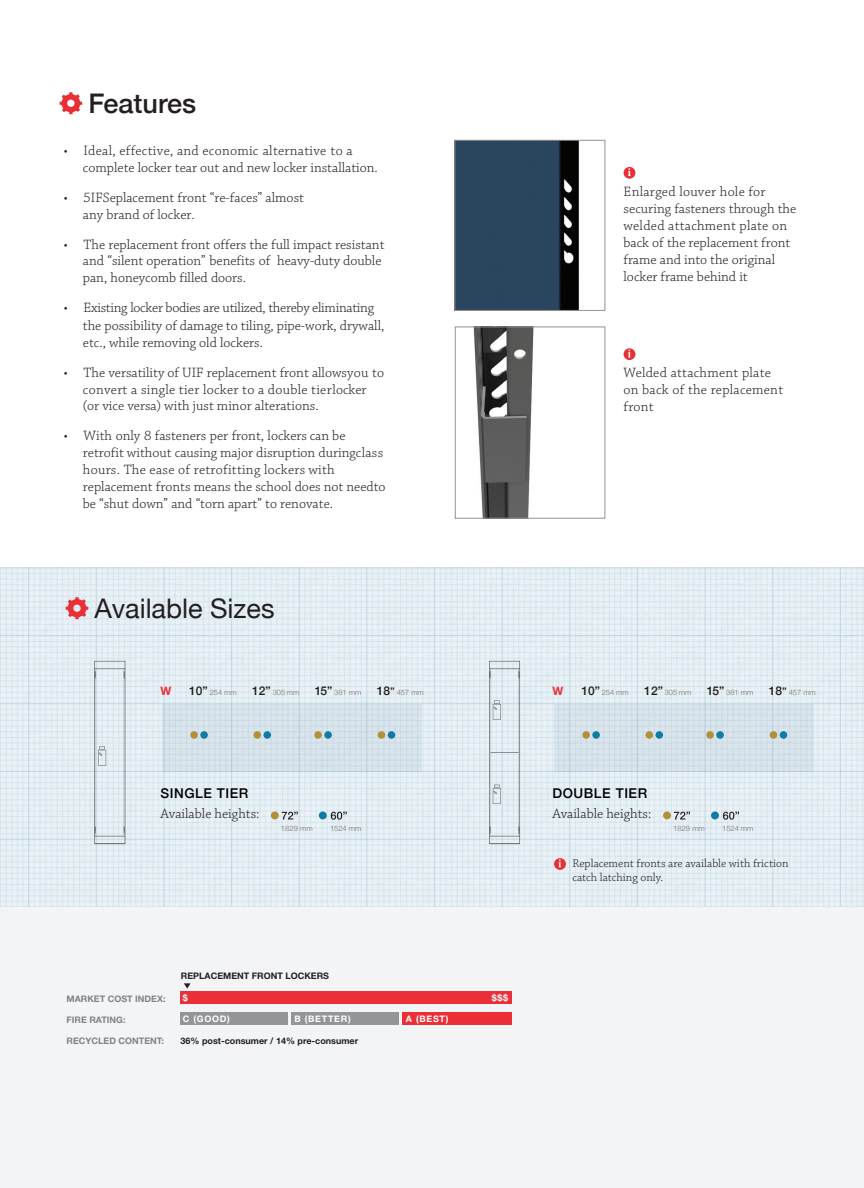
<style>
.page{position:relative;width:864px;height:1188px;background:#fff}
.page>*{position:absolute;margin:0;border:0;box-sizing:border-box;transform-origin:0 0}
.t1{font:27px "Helvetica Neue";color:#231f20}
.t2{font:500 27px "Helvetica Neue";color:#231f20}
.t3{font:300 14.25px/17.1px "Chaparral Pro";color:#231f20}
.t4{font:300 14.25px/17.1px "Chaparral Pro";letter-spacing:.02em;color:#231f20}
.t5{font:500 13.5px "Helvetica Neue";letter-spacing:.04em;color:#000}
.t6{font:300 12px/14.4px "Chaparral Pro";color:#231f20}
.t7{font:700 11.55px "Helvetica Neue LT Std";color:#eb2f37}
.t8{font:700 9px "Helvetica Neue LT Std";color:#231f20}
.t9{font:700 9px "Helvetica Neue LT Std";color:#808285}
.t10{font:700 9px "Helvetica Neue LT Std";letter-spacing:.08em;color:#fff}
.t11{font:300 7.5px "Helvetica Neue";color:#79716f}
.s1{font-weight:500;font-size:12px;color:#241e1b}
.s2{font-weight:500;font-size:10.5px;color:#241e1b}
</style>
<div class="page">
<div style="left:0;top:907px;width:864px;height:281px;background:#f2f4f5"></div>
<div style="left:181px;top:991px;width:331px;height:13px;background:#eb2f37"></div>
<div style="left:181px;top:1012px;width:107px;height:13px;background:#939598"></div>
<div style="left:292px;top:1012px;width:107px;height:13px;background:#939598"></div>
<div style="left:403px;top:1012px;width:109px;height:13px;background:#eb2f37"></div>
<svg style="left:184px;top:983px;width:7px;height:6px"></svg>
<img style="left:457px;top:142px;width:122px;height:167px">
<div style="left:455px;top:140px;width:150px;height:171px;border:1px solid #999190"></div>
<img style="left:473px;top:329px;width:61px;height:187px">
<div style="left:455px;top:327px;width:150px;height:191px;border:1px solid #999190"></div>
<svg style="left:60px;top:92px;width:22px;height:22px"></svg>
<div style="left:624px;top:167px;width:11px;height:12px;background:#eb2f37;border-radius:50%"></div>
<svg style="left:628px;top:168px;width:3px;height:8px"></svg>
<div style="left:624px;top:348px;width:11px;height:12px;background:#eb2f37;border-radius:50%"></div>
<svg style="left:628px;top:350px;width:3px;height:7px"></svg>
<img style="left:0;top:568px;width:864px;height:339px">
<svg style="left:66px;top:597px;width:22px;height:22px"></svg>
<svg style="left:94px;top:661px;width:32px;height:184px;background:#d7e1e7"></svg>
<svg style="left:489px;top:661px;width:31px;height:184px;background:#d5dfe5"></svg>
<div style="left:162px;top:704px;width:259px;height:67px;background:#d6e2ea"></div>
<div style="left:554px;top:704px;width:259px;height:67px;background:#d6e2ea"></div>
<div style="left:190px;top:731px;width:8px;height:8px;background:#b38f39;border-radius:50%"></div>
<div style="left:582px;top:731px;width:8px;height:8px;background:#b38f39;border-radius:50%"></div>
<div style="left:253px;top:731px;width:8px;height:8px;background:#b38f39;border-radius:50%"></div>
<div style="left:646px;top:731px;width:7px;height:8px;background:#b38f39;border-radius:50%"></div>
<div style="left:314px;top:731px;width:8px;height:8px;background:#b38f39;border-radius:50%"></div>
<div style="left:706px;top:731px;width:8px;height:8px;background:#b38f39;border-radius:50%"></div>
<div style="left:378px;top:731px;width:7px;height:8px;background:#b38f39;border-radius:50%"></div>
<div style="left:770px;top:731px;width:7px;height:8px;background:#b38f39;border-radius:50%"></div>
<div style="left:200px;top:731px;width:8px;height:8px;background:#0f7ca5;border-radius:50%"></div>
<div style="left:592px;top:731px;width:8px;height:8px;background:#0f7ca5;border-radius:50%"></div>
<div style="left:263px;top:731px;width:8px;height:8px;background:#0f7ca5;border-radius:50%"></div>
<div style="left:656px;top:731px;width:7px;height:8px;background:#0f7ca5;border-radius:50%"></div>
<div style="left:324px;top:731px;width:8px;height:8px;background:#0f7ca5;border-radius:50%"></div>
<div style="left:716px;top:731px;width:8px;height:8px;background:#0f7ca5;border-radius:50%"></div>
<div style="left:388px;top:731px;width:7px;height:8px;background:#0f7ca5;border-radius:50%"></div>
<div style="left:780px;top:731px;width:7px;height:8px;background:#0f7ca5;border-radius:50%"></div>
<svg style="left:282px;top:812px;width:16px;height:7px"></svg>
<svg style="left:331px;top:812px;width:16px;height:8px"></svg>
<div style="left:271px;top:812px;width:8px;height:7px;background:#b38f39;border-radius:50%"></div>
<div style="left:319px;top:812px;width:8px;height:7px;background:#0f7ca5;border-radius:50%"></div>
<svg style="left:674px;top:812px;width:16px;height:7px"></svg>
<svg style="left:723px;top:812px;width:16px;height:8px"></svg>
<div style="left:663px;top:812px;width:8px;height:7px;background:#b38f39;border-radius:50%"></div>
<div style="left:711px;top:812px;width:8px;height:7px;background:#0f7ca5;border-radius:50%"></div>
<svg style="left:554px;top:858px;width:12px;height:12px"></svg>
<svg style="left:558px;top:859px;width:3px;height:8px"></svg>
<p class="t2" style="left:89px;top:81px;width:109px">Features</p>
<p class="t3" style="left:83px;top:143px;width:297px;line-height:16.5px;text-indent:-19px">• Ideal, effective, and economic alternative to a complete locker tear out and new locker installation.</p>
<p class="t3" style="left:83px;top:190px;width:223px;line-height:16.5px;text-indent:-19px">• 5IFSeplacement front “re-faces” almost any brand of locker.</p>
<p class="t3" style="left:83px;top:237px;width:303px;text-indent:-19px">• The replacement front offers the full impact resistant and “silent operation” benefits of heavy-duty double pan, honeycomb filled doors.</p>
<p class="t3" style="left:83px;top:300px;width:303px;text-indent:-19px">• Existing locker bodies are utilized, thereby eliminating the possibility of damage to tiling, pipe-work, drywall, etc., while removing old lockers.</p>
<p class="t3" style="left:83px;top:364px;width:303px;text-indent:-19px">• The versatility of UIF replacement front allowsyou to convert a single tier locker to a double tierlocker (or vice versa) with just minor alterations.</p>
<p class="t3" style="left:83px;top:428px;width:304px;text-indent:-19px">• With only 8 fasteners per front, lockers can be retrofit without causing major disruption duringclass hours. The ease of retrofitting lockers with replacement fronts means the school does not needto be “shut down” and “torn apart” to renovate.</p>
<p class="t1" style="left:95px;top:589px;width:181px">Available Sizes</p>
<p class="t3" style="left:624px;top:183px;width:174px">Enlarged louver hole for securing fasteners through the welded attachment plate on back of the replacement front frame and into the original locker frame behind it</p>
<p class="t4" style="left:624px;top:365px;width:149px">Welded attachment plate</p>
<p class="t4" style="left:624px;top:382px;width:161px">on back of the replacement front</p>
<p class="t7" style="left:161px;top:683px;width:12px">w</p>
<p class="t11" style="left:189px;top:686px;width:49px"><span class="s1">10”</span> 254 mm</p>
<p class="t11" style="left:252px;top:686px;width:49px"><span class="s1">12”</span> 305 mm</p>
<p class="t11" style="left:315px;top:686px;width:48px"><span class="s1">15”</span> 381 mm</p>
<p class="t11" style="left:377px;top:686px;width:48px"><span class="s1">18</span><span class="s2">”</span> 457 mm</p>
<p class="t7" style="left:553px;top:683px;width:12px">w</p>
<p class="t11" style="left:581px;top:686px;width:49px"><span class="s1">10”</span> 254 mm</p>
<p class="t11" style="left:644px;top:686px;width:49px"><span class="s1">12”</span> 305 mm</p>
<p class="t11" style="left:707px;top:686px;width:48px"><span class="s1">15”</span> 381 mm</p>
<p class="t11" style="left:769px;top:686px;width:48px"><span class="s1">18</span><span class="s2">”</span> 457 mm</p>
<p class="t5" style="left:161px;top:783px;width:89px">SINGLE TIER</p>
<p class="t5" style="left:552px;top:783px;width:96px">DOUBLE TIER</p>
<p class="t3" style="left:161px;top:806px;width:100px">Available heights:</p>
<p class="t3" style="left:552px;top:806px;width:100px">Available heights:</p>
<p class="t11" style="left:281px;top:822px;width:33px">1829 mm</p>
<p class="t11" style="left:330px;top:822px;width:33px">1524 mm</p>
<p class="t11" style="left:673px;top:822px;width:33px">1829 mm</p>
<p class="t11" style="left:722px;top:822px;width:33px">1524 mm</p>
<p class="t6" style="left:572px;top:857px;width:218px">Replacement fronts are available with friction catch latching only.</p>
<p class="t8" style="left:181px;top:970px;width:150px">REPLACEMENT FRONT LOCKERS</p>
<p class="t10" style="left:183px;top:992px;width:7px">$</p>
<p class="t9" style="left:67px;top:993px;width:101px">MARKET COST INDEX:</p>
<p class="t9" style="left:67px;top:1014px;width:60px">FIRE RATING:</p>
<p class="t9" style="left:67px;top:1035px;width:99px">RECYCLED CONTENT:</p>
<p class="t8" style="left:181px;top:1035px;width:179px">36% post-consumer / 14% pre-consumer</p>
<p class="t10" style="left:183px;top:1013px;width:49px">C (GOOD)</p>
<p class="t10" style="left:295px;top:1013px;width:58px">B (BETTER)</p>
<p class="t10" style="left:406px;top:1013px;width:44px">A (BEST)</p>
<p class="t10" style="left:492px;top:992px;width:18px">$$$</p>
</div>
